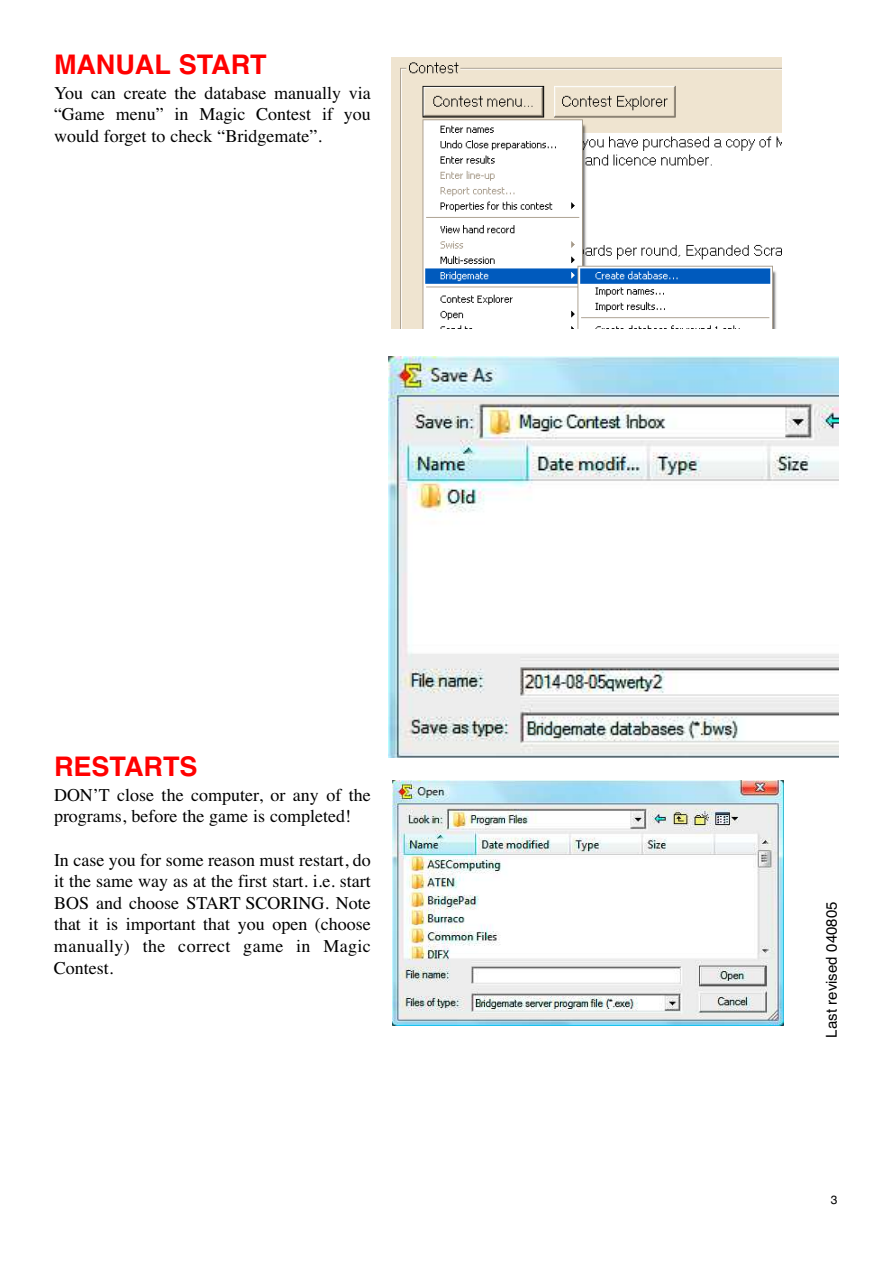
<style>
.page{position:relative;width:893px;height:1263px;background:#fff}
.page>*{position:absolute;margin:0;border:0;box-sizing:border-box;transform-origin:0 0}
.t1{font:700 27px "Helvetica";color:#f00}
.t2{font:18px/21.6px "Times";color:#000;text-align:justify}
.t3{font:15px "Helvetica";color:#000}
.t4{font:12px "Helvetica";color:#000}
</style>
<div class="page">
<img style="left:393px;top:780px;width:391px;height:246px">
<img style="left:391px;top:58px;width:391px;height:271px">
<img style="left:389px;top:357px;width:450px;height:401px">
<h1 class="t1" style="left:54px;top:49px;width:214px">MANUAL START</h1>
<p class="t2" style="left:54px;top:82px;width:318px">You can create the database manually via “Game menu” in Magic Contest if you would forget to check “Bridgemate”.</p>
<h1 class="t1" style="left:54px;top:751px;width:145px">RESTARTS</h1>
<p class="t2" style="left:54px;top:784px;width:318px">DON’T close the computer, or any of the programs, before the game is completed!</p>
<p class="t2" style="left:54px;top:848px;width:318px">In case you for some reason must restart, do it the same way as at the first start. i.e. start BOS and choose START SCORING. Note that it is important that you open (choose manually) the correct game in Magic Contest.</p>
<p class="t3" style="left:823px;top:1037px;width:137px;rotate:-90deg">Last revised 040805</p>
<p class="t4" style="left:831px;top:1193px;width:8px">3</p>
</div>
